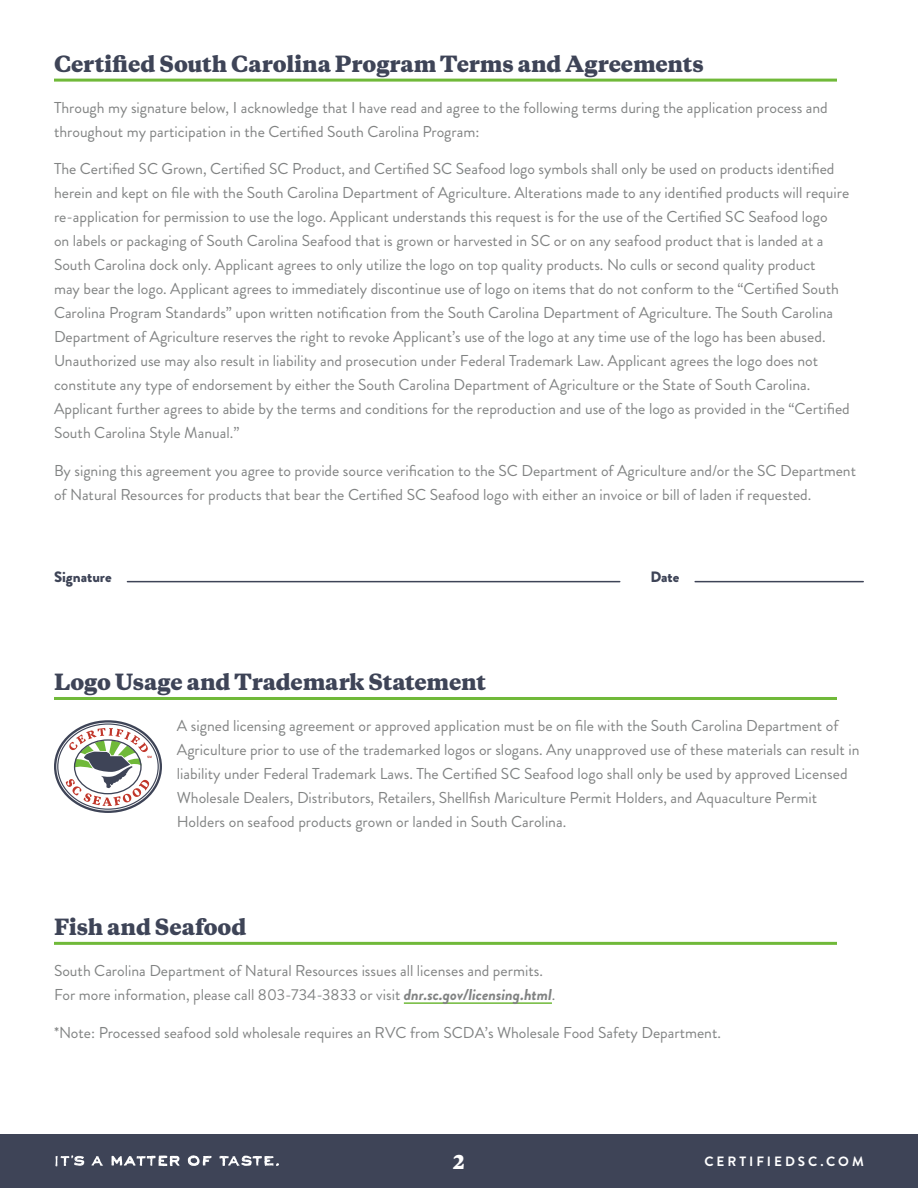
<style>
.page{position:relative;width:918px;height:1188px;background:#fff}
.page>*{position:absolute;margin:0;border:0;box-sizing:border-box;transform-origin:0 0}
.t1{font:800 21px "Copernicus";letter-spacing:-.005em;color:#3e4457}
.t2{font:800 18px "Copernicus";color:#fff}
.t3{font:15.75px/24px "Brandon Grotesque";color:#818383}
.t4{font:900 15px "Brandon Grotesque";color:#3e4457}
.t5{font:700 13.5px "Brandon Grotesque";letter-spacing:.22em;color:#fff}
.s1{font-weight:700;font-style:italic}
</style>
<div class="page">
<div style="left:0;top:1134px;width:918px;height:54px;background:#3e4457"></div>
<svg style="left:188px;top:1155px;width:24px;height:11px"></svg>
<svg style="left:111px;top:1155px;width:69px;height:11px"></svg>
<svg style="left:91px;top:1156px;width:12px;height:10px"></svg>
<svg style="left:219px;top:1156px;width:60px;height:10px"></svg>
<svg style="left:55px;top:1155px;width:29px;height:12px"></svg>
<hr style="left:54px;top:79px;width:783px;height:3px;background:#70b939">
<hr style="left:695px;top:581px;width:168px;height:1px;background:#3e4457">
<hr style="left:127px;top:581px;width:493px;height:1px;background:#3e4457">
<hr style="left:54px;top:697px;width:783px;height:3px;background:#70b939">
<hr style="left:54px;top:942px;width:783px;height:3px;background:#70b939">
<hr style="left:404px;top:1002px;width:148px;height:2px;background:#70b939">
<svg style="left:54px;top:720px;width:108px;height:93px"></svg>
<h1 class="t1" style="left:54px;top:50px;width:651px">Certified South Carolina Program Terms and Agreements</h1>
<p class="t3" style="left:54px;top:96px;width:775px">Through my signature below, I acknowledge that I have read and agree to the following terms during the application process and throughout my participation in the Certified South Carolina Program:</p>
<p class="t3" style="left:54px;top:157px;width:797px">The Certified SC Grown, Certified SC Product, and Certified SC Seafood logo symbols shall only be used on products identified herein and kept on file with the South Carolina Department of Agriculture. Alterations made to any identified products will require re-application for permission to use the logo. Applicant understands this request is for the use of the Certified SC Seafood logo<br>on labels or packaging of South Carolina Seafood that is grown or harvested in SC or on any seafood product that is landed at a South Carolina dock only. Applicant agrees to only utilize the logo on top quality products. No culls or second quality product<br>may bear the logo. Applicant agrees to immediately discontinue use of logo on items that do not conform to the “Certified South Carolina Program Standards” upon written notification from the South Carolina Department of Agriculture. The South Carolina Department of Agriculture reserves the right to revoke Applicant’s use of the logo at any time use of the logo has been abused.<br>Unauthorized use may also result in liability and prosecution under Federal Trademark Law. Applicant agrees the logo does not constitute any type of endorsement by either the South Carolina Department of Agriculture or the State of South Carolina.<br>Applicant further agrees to abide by the terms and conditions for the reproduction and use of the logo as provided in the “Certified South Carolina Style Manual.”</p>
<p class="t3" style="left:54px;top:459px;width:804px">By signing this agreement you agree to provide source verification to the SC Department of Agriculture and/or the SC Department of Natural Resources for products that bear the Certified SC Seafood logo with either an invoice or bill of laden if requested.</p>
<p class="t4" style="left:54px;top:567px;width:59px">Signature</p>
<p class="t4" style="left:651px;top:567px;width:30px">Date</p>
<h1 class="t1" style="left:54px;top:668px;width:433px">Logo Usage and Trademark Statement</h1>
<p class="t3" style="left:177px;top:714px;width:684px">A signed licensing agreement or approved application must be on file with the South Carolina Department of Agriculture prior to use of the trademarked logos or slogans. Any unapproved use of these materials can result in liability under Federal Trademark Laws. The Certified SC Seafood logo shall only be used by approved Licensed Wholesale Dealers, Distributors, Retailers, Shellfish Mariculture Permit Holders, and Aquaculture Permit Holders on seafood products grown or landed in South Carolina.</p>
<h1 class="t1" style="left:54px;top:913px;width:194px">Fish and Seafood</h1>
<p class="t3" style="left:54px;top:959px;width:503px">South Carolina Department of Natural Resources issues all licenses and permits.<br>For more information, please call 803-734-3833 or visit <span class="s1">dnr.sc.gov/licensing.html</span>.</p>
<p class="t3" style="left:54px;top:1020px;width:669px">*Note: Processed seafood sold wholesale requires an RVC from SCDA’s Wholesale Food Safety Department.</p>
<p class="t2" style="left:453px;top:1150px;width:14px">2</p>
<p class="t5" style="left:704px;top:1152px;width:161px">CERTIFIEDSC.COM</p>
</div>
